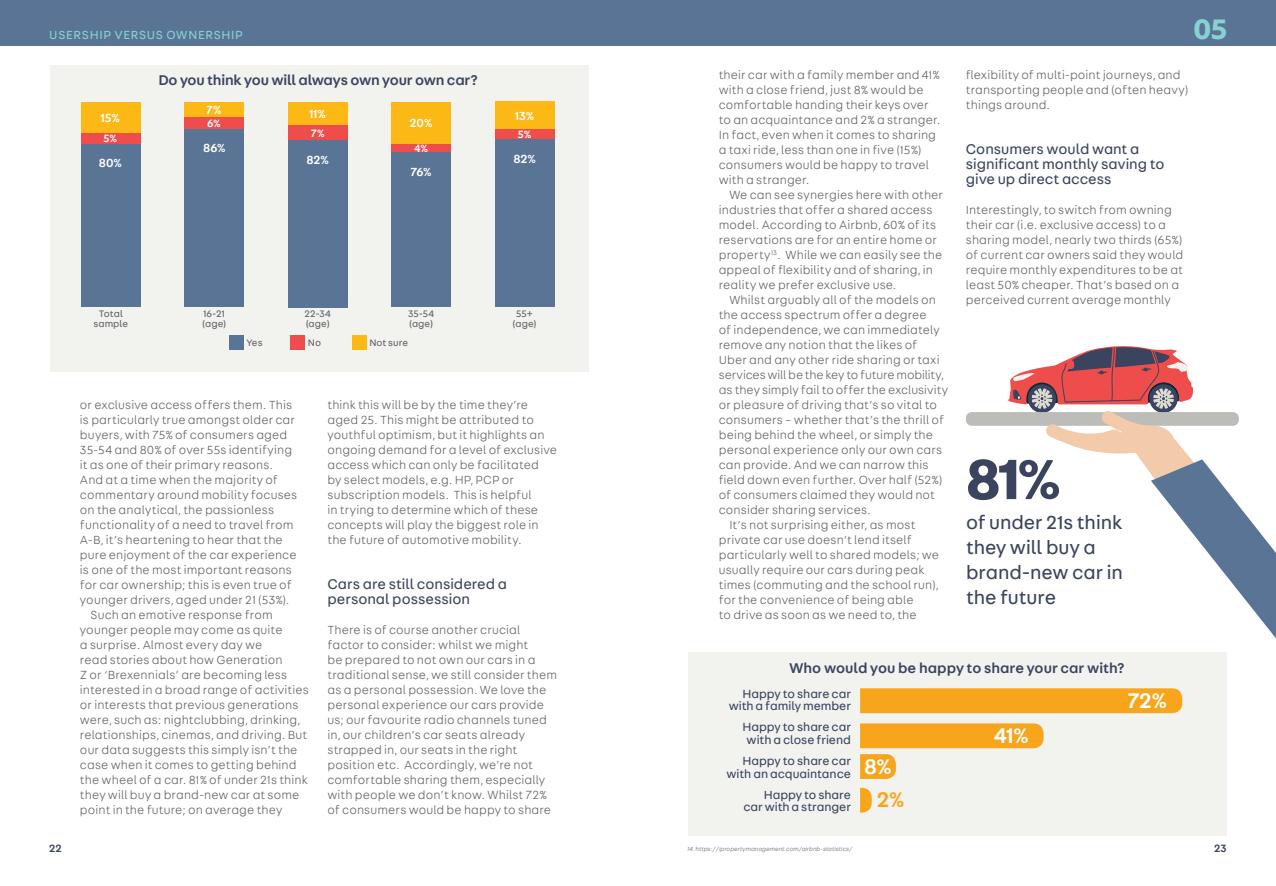
<style>
.page{position:relative;width:1276px;height:886px;background:#fff}
.page>*{position:absolute;margin:0;border:0;box-sizing:border-box;transform-origin:0 0}
.t1{font:700 60px "AT Fabriga";color:#3a445e}
.t2{font:700 30px "AT Fabriga";color:#86d1d1}
.t3{font:500 22.5px "AT Fabriga";color:#fff}
.t4{font:500 22.5px "AT Fabriga";color:#f9a51b}
.t5{font:20px "AT Fabriga";letter-spacing:-.005em;color:#3a445e}
.t6{font:15px/15px "AT Fabriga";color:#3a445e}
.t7{font:500 15px "AT Fabriga";letter-spacing:-.01em;color:#3a445e}
.t8{font:300 12.5px/15px "AT Fabriga";letter-spacing:.01em;color:#636366}
.t9{font:12.5px/12.5px "AT Fabriga";letter-spacing:-.005em;color:#3a445e;text-align:right}
.t10{font:500 12.5px "AT Fabriga";letter-spacing:-.01em;color:#fff}
.t11{font:12.5px "AT Fabriga";letter-spacing:.055em;color:#86d1d1}
.t12{font:500 11.25px "AT Fabriga";color:#fff}
.t13{font:500 11.25px "AT Fabriga";color:#3a445e}
.t14{font:10px "AT Fabriga";letter-spacing:.005em;color:#636366}
.t15{font:italic 300 6.25px "AT Fabriga";color:#636366}
</style>
<div class="page">
<div style="left:0;top:0;width:640px;height:45px;background:#597495"></div>
<div style="left:966px;top:412px;width:272px;height:14px;background:#bcbdb8;border-radius:6px"></div>
<svg style="left:1008px;top:346px;width:268px;height:292px"></svg>
<div style="left:638px;top:0;width:638px;height:45px;background:#597495"></div>
<div style="left:50px;top:65px;width:538px;height:306px;background:#f2f2ef"></div>
<div style="left:81px;top:102px;width:59px;height:32px;background:#fcb814"></div>
<div style="left:81px;top:134px;width:59px;height:10px;background:#ef4d4b"></div>
<div style="left:81px;top:144px;width:59px;height:163px;background:#597495"></div>
<div style="left:288px;top:102px;width:60px;height:23px;background:#fcb814"></div>
<div style="left:288px;top:125px;width:60px;height:15px;background:#ef4d4b"></div>
<div style="left:288px;top:140px;width:60px;height:167px;background:#597495"></div>
<div style="left:391px;top:102px;width:60px;height:42px;background:#fcb814"></div>
<div style="left:391px;top:144px;width:60px;height:9px;background:#ef4d4b"></div>
<div style="left:391px;top:153px;width:60px;height:154px;background:#597495"></div>
<div style="left:495px;top:101px;width:60px;height:28px;background:#fcb814"></div>
<div style="left:495px;top:129px;width:60px;height:10px;background:#ef4d4b"></div>
<div style="left:495px;top:139px;width:60px;height:168px;background:#597495"></div>
<div style="left:184px;top:102px;width:60px;height:15px;background:#fcb814"></div>
<div style="left:184px;top:117px;width:60px;height:12px;background:#ef4d4b"></div>
<div style="left:184px;top:129px;width:60px;height:178px;background:#597495"></div>
<div style="left:229px;top:335px;width:14px;height:14px;background:#597495"></div>
<div style="left:291px;top:335px;width:14px;height:14px;background:#ef4d4b"></div>
<div style="left:352px;top:335px;width:14px;height:14px;background:#fcb814"></div>
<div style="left:687px;top:652px;width:539px;height:184px;background:#f2f2ef"></div>
<div style="left:860px;top:688px;width:322px;height:25px;background:#f9a51b"></div>
<div style="left:860px;top:723px;width:183px;height:25px;background:#f9a51b"></div>
<svg style="left:860px;top:754px;width:36px;height:25px"></svg>
<svg style="left:860px;top:788px;width:11px;height:24px"></svg>
<p class="t11" style="left:49px;top:27px;width:195px">USERSHIP VERSUS OWNERSHIP</p>
<p class="t10" style="left:101px;top:110px;width:21px">15%</p>
<p class="t12" style="left:104px;top:131px;width:15px">5%</p>
<p class="t10" style="left:99px;top:155px;width:25px">80%</p>
<p class="t7" style="left:158px;top:70px;width:321px">Do you think you will always own your own car?</p>
<p class="t10" style="left:206px;top:101px;width:17px">7%</p>
<p class="t10" style="left:203px;top:140px;width:24px">86%</p>
<p class="t12" style="left:207px;top:116px;width:16px">6%</p>
<p class="t10" style="left:309px;top:106px;width:18px">11%</p>
<p class="t12" style="left:311px;top:125px;width:16px">7%</p>
<p class="t10" style="left:306px;top:151px;width:24px">82%</p>
<p class="t10" style="left:409px;top:115px;width:25px">20%</p>
<p class="t12" style="left:414px;top:141px;width:16px">4%</p>
<p class="t10" style="left:410px;top:164px;width:23px">76%</p>
<p class="t10" style="left:515px;top:107px;width:21px">13%</p>
<p class="t12" style="left:518px;top:126px;width:15px">5%</p>
<p class="t10" style="left:513px;top:150px;width:24px">82%</p>
<p class="t14" style="left:99px;top:307px;width:26px">Total</p>
<p class="t14" style="left:93px;top:317px;width:36px">sample</p>
<p class="t14" style="left:203px;top:307px;width:23px">16-21</p>
<p class="t14" style="left:202px;top:317px;width:25px">(age)</p>
<p class="t14" style="left:304px;top:307px;width:28px">22-34</p>
<p class="t14" style="left:306px;top:317px;width:25px">(age)</p>
<p class="t14" style="left:408px;top:307px;width:28px">35-54</p>
<p class="t14" style="left:409px;top:317px;width:25px">(age)</p>
<p class="t14" style="left:246px;top:336px;width:18px">Yes</p>
<p class="t14" style="left:308px;top:336px;width:15px">No</p>
<p class="t14" style="left:369px;top:336px;width:40px">Not sure</p>
<p class="t14" style="left:516px;top:307px;width:18px">55+</p>
<p class="t14" style="left:512px;top:317px;width:25px">(age)</p>
<p class="t8" style="left:80px;top:397px;width:219px">or exclusive access offers them. This is particularly true amongst older car buyers, with 75% of consumers aged 35-54 and 80% of over 55s identifying it as one of their primary reasons.<br>And at a time when the majority of commentary around mobility focuses on the analytical, the passionless functionality of a need to travel from A-B, it’s heartening to hear that the pure enjoyment of the car experience is one of the most important reasons for car ownership; this is even true of younger drivers, aged under 21 (53%).</p>
<p class="t8" style="left:80px;top:607px;width:230px;text-indent:11px">Such an emotive response from younger people may come as quite<br>a surprise. Almost every day we<br>read stories about how Generation<br>Z or ‘Brexennials’ are becoming less interested in a broad range of activities or interests that previous generations were, such as: nightclubbing, drinking, relationships, cinemas, and driving. But our data suggests this simply isn’t the case when it comes to getting behind the wheel of a car. 81% of under 21s think they will buy a brand-new car at some point in the future; on average they</p>
<p class="t8" style="left:327px;top:397px;width:231px">think this will be by the time they’re aged 25. This might be attributed to youthful optimism, but it highlights an ongoing demand for a level of exclusive access which can only be facilitated<br>by select models, e.g. HP, PCP or subscription models. This is helpful<br>in trying to determine which of these concepts will play the biggest role in the future of automotive mobility.</p>
<p class="t6" style="left:327px;top:576px;width:181px">Cars are still considered a personal possession</p>
<p class="t8" style="left:327px;top:622px;width:231px">There is of course another crucial factor to consider: whilst we might<br>be prepared to not own our cars in a traditional sense, we still consider them as a personal possession. We love the personal experience our cars provide us; our favourite radio channels tuned in, our children’s car seats already strapped in, our seats in the right position etc. Accordingly, we’re not comfortable sharing them, especially with people we don’t know. Whilst 72% of consumers would be happy to share</p>
<p class="t8" style="left:719px;top:67px;width:223px">their car with a family member and 41% with a close friend, just 8% would be comfortable handing their keys over to an acquaintance and 2% a stranger.<br>In fact, even when it comes to sharing a taxi ride, less than one in five (15%) consumers would be happy to travel with a stranger.</p>
<p class="t8" style="left:719px;top:187px;width:226px;text-indent:11px">We can see synergies here with other industries that offer a shared access model. According to Airbnb, 60% of its reservations are for an entire home or property<sup>13</sup>. While we can easily see the appeal of flexibility and of sharing, in reality we prefer exclusive use.</p>
<p class="t8" style="left:719px;top:292px;width:231px;text-indent:11px">Whilst arguably all of the models on the access spectrum offer a degree<br>of independence, we can immediately remove any notion that the likes of Uber and any other ride sharing or taxi services will be the key to future mobility, as they simply fail to offer the exclusivity or pleasure of driving that’s so vital to consumers – whether that’s the thrill of being behind the wheel, or simply the personal experience only our own cars can provide. And we can narrow this field down even further. Over half (52%) of consumers claimed they would not consider sharing services.</p>
<p class="t8" style="left:719px;top:517px;width:222px;text-indent:11px">It’s not surprising either, as most private car use doesn’t lend itself particularly well to shared models; we usually require our cars during peak times (commuting and the school run), for the convenience of being able<br>to drive as soon as we need to, the</p>
<p class="t2" style="left:1193px;top:9px;width:35px">05</p>
<p class="t8" style="left:966px;top:67px;width:224px">flexibility of multi-point journeys, and transporting people and (often heavy) things around.</p>
<p class="t6" style="left:966px;top:141px;width:200px">Consumers would want a significant monthly saving to give up direct access</p>
<p class="t8" style="left:966px;top:202px;width:219px">Interestingly, to switch from owning their car (i.e. exclusive access) to a sharing model, nearly two thirds (65%) of current car owners said they would require monthly expenditures to be at least 50% cheaper. That’s based on a perceived current average monthly</p>
<p class="t1" style="left:966px;top:438px;width:96px">81%</p>
<p class="t5" style="left:966px;top:510px;width:158px">of under 21s think</p>
<p class="t5" style="left:966px;top:535px;width:131px">they will buy a</p>
<p class="t5" style="left:966px;top:560px;width:158px">brand-new car in</p>
<p class="t5" style="left:966px;top:585px;width:92px">the future</p>
<p class="t7" style="left:789px;top:657px;width:336px">Who would you be happy to share your car with?</p>
<p class="t9" style="left:728px;top:687px;width:124px">Happy to share car with a family member</p>
<p class="t9" style="left:742px;top:720px;width:110px;text-align:center">Happy to share car with a close friend</p>
<p class="t9" style="left:726px;top:754px;width:126px">Happy to share car with an acquaintance</p>
<p class="t9" style="left:763px;top:788px;width:89px">Happy to share</p>
<p class="t9" style="left:743px;top:800px;width:109px">car with a stranger</p>
<p class="t3" style="left:864px;top:751px;width:30px">8%</p>
<p class="t4" style="left:876px;top:785px;width:30px">2%</p>
<p class="t3" style="left:994px;top:721px;width:37px">41%</p>
<p class="t3" style="left:1127px;top:685px;width:42px">72%</p>
<p class="t13" style="left:49px;top:840px;width:14px">22</p>
<p class="t13" style="left:1214px;top:840px;width:14px">23</p>
<p class="t15" style="left:687px;top:845px;width:166px">14. https://ipropertymanagement.com/airbnb-statistics/</p>
</div>
